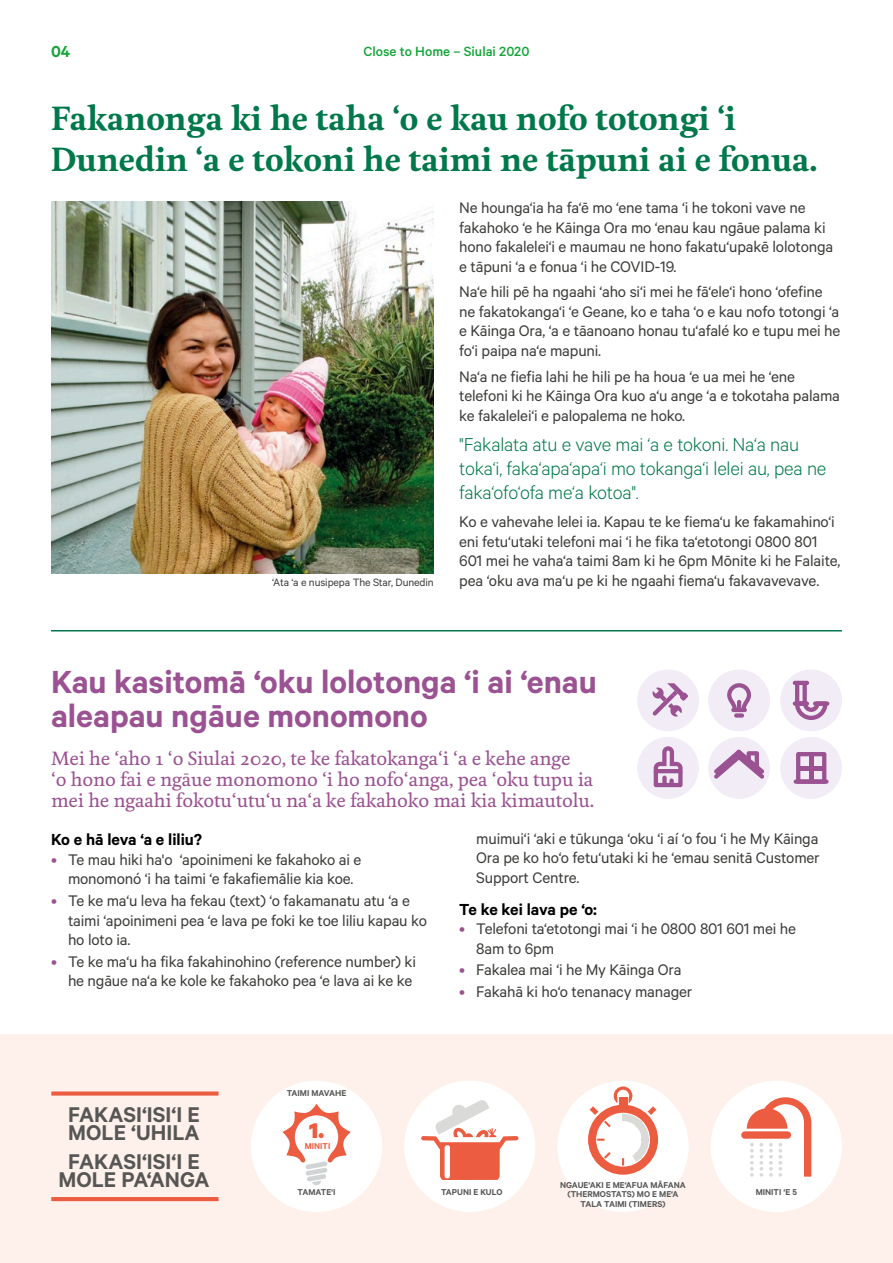
<style>
.page{position:relative;width:893px;height:1263px;background:#fff}
.page>*{position:absolute;margin:0;border:0;box-sizing:border-box;transform-origin:0 0}
.t1{font:600 36px/34.5px "Calibre";color:#9b5292}
.H1_san_serif{font:700 31.5px/40.5px "Feijoa";color:#00784b}
.Body{font:600 24px/18px "Calibre";color:#565655}
.t2{font:900 23.85px "Calibre";color:#eb5c40}
.QUOTE{font:300 21px/24px "Calibre";letter-spacing:-.01em;color:#00784b}
.Body_-_Translation{font:500 18px/21px "Feijoa";letter-spacing:-.01em;color:#9b5292}
.Subhead{font:600 18px "Calibre";color:#000}
.t3{font:600 18px "Calibre";color:#14a438}
.Body_-_Translation-2{font:17.25px/19.5px "Calibre";letter-spacing:-.01em;color:#3c3c3a}
.t4{font:500 15px "Calibre";color:#14a438}
.Photo_Credit{font:12px "Calibre";letter-spacing:-.01em;color:#3c3c3a}
.t5{font:600 9.6px/9.6px "Calibre";color:#565655;text-align:center}
.t6{font:600 9.6px "Calibre";color:#eb5c40}
.s1{color:#9b5292}
</style>
<div class="page">
<hr style="left:892px;top:669px;width:1px;height:412px;background:#eef2f7">
<div style="left:0;top:1034px;width:893px;height:229px;background:#fef0eb"></div>
<img style="left:51px;top:202px;width:383px;height:371px">
<hr style="left:51px;top:630px;width:791px;height:1px;background:#00784b">
<div style="left:637px;top:669px;width:62px;height:62px;background:#f1ecf6;border-radius:50%"></div>
<svg style="left:652px;top:683px;width:36px;height:33px"></svg>
<div style="left:708px;top:669px;width:62px;height:62px;background:#f1ecf6;border-radius:50%"></div>
<div style="left:734px;top:713px;width:10px;height:5px;background:#9b5292;border-radius:2px"></div>
<svg style="left:727px;top:683px;width:24px;height:26px"></svg>
<hr style="left:731px;top:708px;width:16px;height:4px;background:#9b5292;border-radius:2px">
<div style="left:780px;top:669px;width:62px;height:62px;background:#f1ecf6;border-radius:50%"></div>
<svg style="left:793px;top:681px;width:34px;height:39px"></svg>
<div style="left:793px;top:701px;width:16px;height:5px;background:#9b5292;border-radius:2px"></div>
<div style="left:813px;top:701px;width:16px;height:5px;background:#9b5292;border-radius:2px"></div>
<div style="left:637px;top:737px;width:62px;height:62px;background:#f1ecf6;border-radius:50%"></div>
<svg style="left:654px;top:746px;width:29px;height:41px"></svg>
<div style="left:780px;top:737px;width:62px;height:62px;background:#f1ecf6;border-radius:50%"></div>
<svg style="left:796px;top:752px;width:30px;height:27px"></svg>
<div style="left:794px;top:779px;width:34px;height:5px;background:#9b5292;border-radius:2px"></div>
<div style="left:708px;top:737px;width:62px;height:62px;background:#f1ecf6;border-radius:50%"></div>
<svg style="left:714px;top:749px;width:50px;height:30px"></svg>
<div style="left:404px;top:1081px;width:131px;height:131px;background:#fff;border-radius:50%"></div>
<svg style="left:421px;top:1099px;width:97px;height:81px"></svg>
<div style="left:557px;top:1081px;width:132px;height:131px;background:#fff;border-radius:50%"></div>
<svg style="left:588px;top:1086px;width:70px;height:89px"></svg>
<div style="left:711px;top:1081px;width:131px;height:131px;background:#fff;border-radius:50%"></div>
<div style="left:741px;top:1131px;width:50px;height:8px;background:#eb5c40;border-radius:4px"></div>
<svg style="left:747px;top:1097px;width:64px;height:80px"></svg>
<div style="left:251px;top:1081px;width:131px;height:131px;background:#fff;border-radius:50%"></div>
<svg style="left:282px;top:1104px;width:69px;height:81px"></svg>
<svg style="left:51px;top:1091px;width:168px;height:4px"></svg>
<hr style="left:51px;top:1197px;width:168px;height:4px;background:#eb5c40">
<p class="t3" style="left:51px;top:41px;width:21px">04</p>
<p class="t4" style="left:364px;top:42px;width:167px">Close to Home – Siulai 2020</p>
<p class="H1_san_serif" style="left:51px;top:99px;width:768px">Fakanonga ki he taha ‘o e kau nofo totongi ‘i<br>Dunedin ‘a e tokoni he taimi ne tāpuni ai e fonua.</p>
<p class="Body_-_Translation-2" style="left:459px;top:197px;width:375px">Ne hounga‘ia ha fa‘ē mo ‘ene tama ‘i he tokoni vave ne fakahoko ‘e he Kāinga Ora mo ‘enau kau ngāue palama ki hono fakalelei‘i e maumau ne hono fakatu‘upakē lolotonga e tāpuni ‘a e fonua ‘i he COVID-19.</p>
<p class="Body_-_Translation-2" style="left:459px;top:282px;width:383px">Na‘e hili pē ha ngaahi ‘aho si‘i mei he fā‘ele‘i hono ‘ofefine ne fakatokanga‘i ‘e Geane, ko e taha ‘o e kau nofo totongi ‘a e Kāinga Ora, ‘a e tāanoano honau tu‘afalé ko e tupu mei he fo‘i paipa na‘e mapuni.</p>
<p class="Body_-_Translation-2" style="left:459px;top:366px;width:382px">Na‘a ne fiefia lahi he hili pe ha houa ‘e ua mei he ‘ene telefoni ki he Kāinga Ora kuo a‘u ange ‘a e tokotaha palama ke fakalelei‘i e palopalema ne hoko.</p>
<p class="QUOTE" style="left:459px;top:432px;width:369px">"Fakalata atu e vave mai ‘a e tokoni. Na‘a nau toka‘i, faka‘apa‘apa‘i mo tokanga‘i lelei au, pea ne faka‘ofo‘ofa me‘a kotoa".</p>
<p class="Body_-_Translation-2" style="left:459px;top:511px;width:383px">Ko e vahevahe lelei ia. Kapau te ke fiema‘u ke fakamahino‘i eni fetu‘utaki telefoni mai ‘i he fika ta‘etotongi 0800 801<br>601 mei he vaha‘a taimi 8am ki he 6pm Mōnite ki he Falaite,</p>
<p class="Photo_Credit" style="left:272px;top:575px;width:163px">‘Ata ‘a e nusipepa The Star, Dunedin</p>
<p class="Body_-_Translation-2" style="left:459px;top:570px;width:362px">pea ‘oku ava ma‘u pe ki he ngaahi fiema‘u fakavavevave.</p>
<h3 class="t1" style="left:51px;top:663px;width:547px">Kau kasitomā ‘oku lolotonga ‘i ai ‘enau aleapau ngāue monomono</h3>
<p class="Body_-_Translation" style="left:51px;top:749px;width:545px">Mei he ‘aho 1 ‘o Siulai 2020, te ke fakatokanga‘i ‘a e kehe ange<br>‘o hono fai e ngāue monomono ‘i ho nofo‘anga, pea ‘oku tupu ia mei he ngaahi fokotu‘utu‘u na‘a ke fakahoko mai kia kimautolu.</p>
<p class="Subhead" style="left:51px;top:829px;width:153px">Ko e hā leva ‘a e liliu?</p>
<p class="Body_-_Translation-2" style="left:51px;top:849px;width:312px;text-align:center"><span class="s1">•</span> Te mau hiki ha'o ‘apoinimeni ke fakahoko ai e monomonó ‘i ha taimi ‘e fakafiemālie kia koe.</p>
<p class="Body_-_Translation-2" style="left:68px;top:890px;width:360px;text-indent:-17px"><span class="s1">•</span> Te ke ma‘u leva ha fekau (text) ‘o fakamanatu atu ‘a e taimi ‘apoinimeni pea ‘e lava pe foki ke toe liliu kapau ko ho loto ia.</p>
<p class="Body_-_Translation-2" style="left:51px;top:951px;width:366px;text-align:right"><span class="s1">•</span> Te ke ma‘u ha fika fakahinohino (reference number) ki he ngāue na‘a ke kole ke fakahoko pea ‘e lava ai ke ke</p>
<p class="Body_-_Translation-2" style="left:476px;top:828px;width:345px;text-align:justify">muimui‘i ‘aki e tūkunga ‘oku ‘i aí ‘o fou ‘i he My Kāinga Ora pe ko ho‘o fetu‘utaki ki he ‘emau senitā Customer Support Centre.</p>
<p class="Subhead" style="left:459px;top:898px;width:139px">Te ke kei lava pe ‘o:</p>
<p class="Body_-_Translation-2" style="left:476px;top:918px;width:321px;text-indent:-17px"><span class="s1">•</span> Telefoni ta‘etotongi mai ‘i he 0800 801 601 mei he<br>8am to 6pm</p>
<p class="Body_-_Translation-2" style="left:459px;top:959px;width:224px"><span class="s1">•</span> Fakalea mai ‘i he My Kāinga Ora</p>
<p class="Body_-_Translation-2" style="left:459px;top:981px;width:235px"><span class="s1">•</span> Fakahā ki ho‘o tenanacy manager</p>
<p class="Body" style="left:68px;top:1104px;width:133px">FAKASI‘ISI‘I E<br>MOLE ‘UHILA</p>
<p class="Body" style="left:58px;top:1151px;width:152px;text-align:center">FAKASI‘ISI‘I E<br>MOLE PA‘ANGA</p>
<p class="t5" style="left:287px;top:1088px;width:61px">TAIMI MAVAHE</p>
<p class="t2" style="left:309px;top:1115px;width:16px">1.</p>
<p class="t6" style="left:305px;top:1140px;width:27px">MINITI</p>
<p class="t5" style="left:297px;top:1187px;width:40px">TAMATE‘I</p>
<p class="t5" style="left:441px;top:1187px;width:63px">TAPUNI E KULO</p>
<p class="t5" style="left:560px;top:1179px;width:127px">NGAUE‘AKI E ME‘AFUA MĀFANA (THERMOSTATS) MO E ME‘A<br>TALA TAIMI (TIMERS)</p>
<p class="t5" style="left:756px;top:1187px;width:43px">MINITI ‘E 5</p>
</div>
